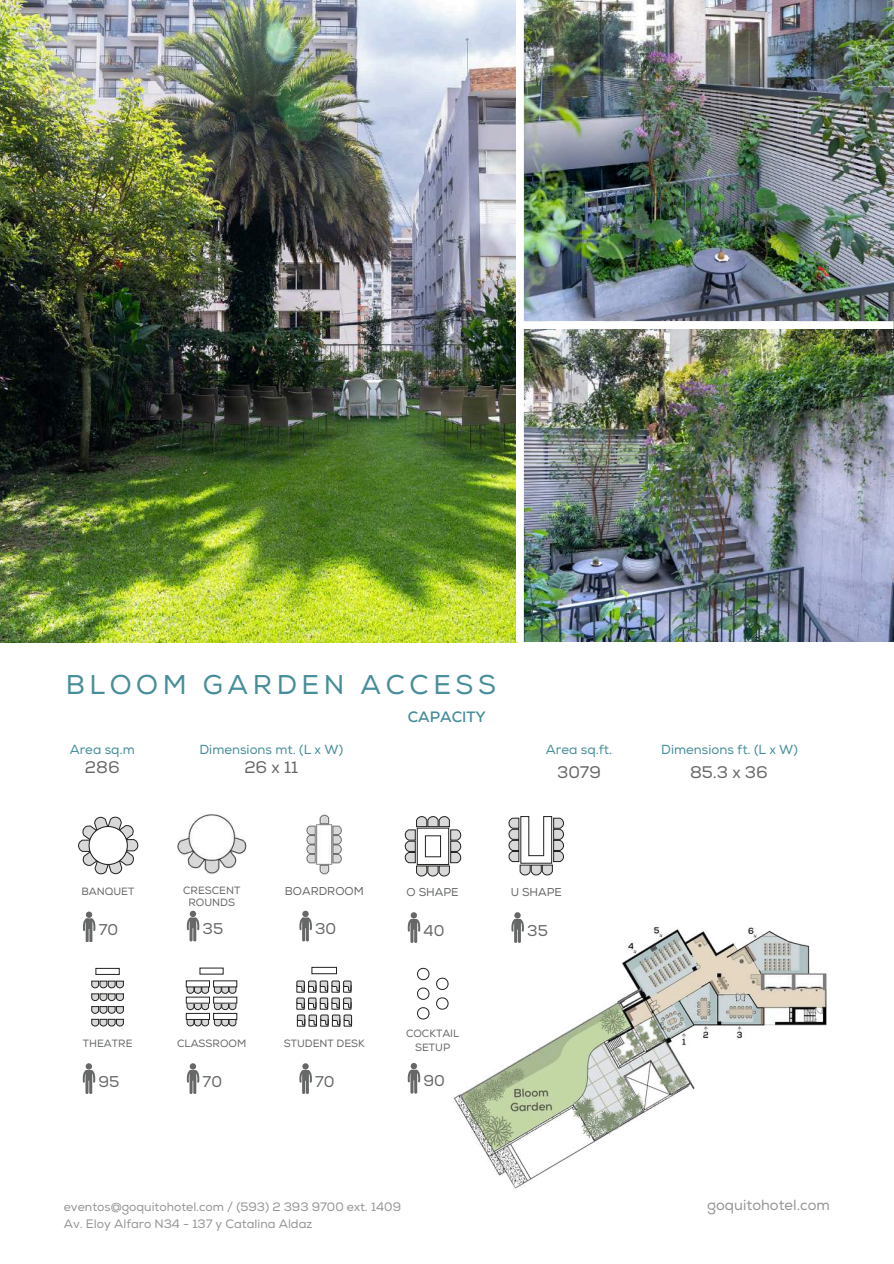
<style>
.page{position:relative;width:894px;height:1264px;background:#fff}
.page>*{position:absolute;margin:0;border:0;box-sizing:border-box;transform-origin:0 0}
.t1{font:27.15px "Nexa";letter-spacing:.17em;color:#468e99}
.t2{font:16.8px "Nexa";color:#656866}
.t3{font:15.6px "Nexa";color:#656866}
.t4{font:700 15px "Nexa";color:#468e99}
.t5{font:14.7px "Nexa";color:#939493}
.t6{font:13.05px "Nexa";color:#468e99}
.t7{font:12.15px/16.2px "Nexa";color:#939493}
.t8{font:11.4px "Nexa";color:#656866}
.t9{font:10.5px/12.3px "Nexa";color:#656866;text-align:center}
</style>
<div class="page">
<img style="left:0;top:0;width:516px;height:642px">
<svg style="left:78px;top:816px;width:60px;height:59px"></svg>
<svg style="left:83px;top:911px;width:13px;height:30px"></svg>
<img style="left:177px;top:814px;width:70px;height:60px">
<svg style="left:186px;top:917px;width:14px;height:24px"></svg>
<div style="left:190px;top:910px;width:6px;height:7px;background:#656866;border-radius:50%"></div>
<img style="left:306px;top:814px;width:36px;height:60px">
<svg style="left:299px;top:917px;width:13px;height:24px"></svg>
<div style="left:302px;top:910px;width:6px;height:7px;background:#656866;border-radius:50%"></div>
<svg style="left:91px;top:1006px;width:33px;height:20px"></svg>
<svg style="left:91px;top:980px;width:33px;height:20px"></svg>
<div style="left:96px;top:968px;width:23px;height:6px;border:1px solid #222221"></div>
<svg style="left:82px;top:1063px;width:14px;height:30px"></svg>
<svg style="left:186px;top:1002px;width:50px;height:7px"></svg>
<svg style="left:186px;top:986px;width:50px;height:7px"></svg>
<div style="left:186px;top:1013px;width:24px;height:6px;border:1px solid #222221"></div>
<svg style="left:186px;top:1018px;width:50px;height:8px"></svg>
<div style="left:213px;top:1013px;width:24px;height:6px;border:1px solid #222221"></div>
<svg style="left:186px;top:1063px;width:14px;height:30px"></svg>
<div style="left:311px;top:967px;width:25px;height:7px;border:1px solid #222221"></div>
<div style="left:343px;top:985px;width:8px;height:7px;border:1px solid #222221"></div>
<div style="left:308px;top:985px;width:8px;height:7px;border:1px solid #222221"></div>
<div style="left:320px;top:985px;width:8px;height:7px;border:1px solid #222221"></div>
<svg style="left:296px;top:980px;width:55px;height:11px"></svg>
<div style="left:331px;top:985px;width:8px;height:7px;border:1px solid #222221"></div>
<div style="left:343px;top:1002px;width:8px;height:7px;border:1px solid #222221"></div>
<div style="left:308px;top:1002px;width:8px;height:7px;border:1px solid #222221"></div>
<div style="left:320px;top:1002px;width:8px;height:7px;border:1px solid #222221"></div>
<svg style="left:296px;top:997px;width:55px;height:11px"></svg>
<div style="left:331px;top:1002px;width:8px;height:7px;border:1px solid #222221"></div>
<div style="left:344px;top:1019px;width:8px;height:7px;border:1px solid #222221"></div>
<div style="left:297px;top:1019px;width:8px;height:7px;border:1px solid #222221"></div>
<div style="left:309px;top:1019px;width:8px;height:7px;border:1px solid #222221"></div>
<div style="left:320px;top:1019px;width:8px;height:7px;border:1px solid #222221"></div>
<svg style="left:297px;top:1014px;width:55px;height:11px"></svg>
<div style="left:332px;top:1019px;width:8px;height:7px;border:1px solid #222221"></div>
<svg style="left:299px;top:1063px;width:13px;height:30px"></svg>
<svg style="left:404px;top:816px;width:57px;height:60px"></svg>
<svg style="left:407px;top:918px;width:14px;height:24px"></svg>
<div style="left:410px;top:912px;width:7px;height:6px;background:#656866;border-radius:50%"></div>
<svg style="left:508px;top:816px;width:55px;height:59px"></svg>
<svg style="left:417px;top:967px;width:12px;height:13px"></svg>
<svg style="left:436px;top:977px;width:10px;height:13px"></svg>
<svg style="left:417px;top:987px;width:12px;height:13px"></svg>
<svg style="left:436px;top:997px;width:10px;height:12px"></svg>
<svg style="left:417px;top:1007px;width:12px;height:12px"></svg>
<svg style="left:407px;top:1069px;width:14px;height:24px"></svg>
<svg style="left:410px;top:1062px;width:7px;height:7px"></svg>
<img style="left:446px;top:912px;width:381px;height:277px">
<img style="left:523px;top:0;width:370px;height:642px">
<div style="left:519px;top:321px;width:374px;height:8px;background:#fff"></div>
<h1 class="t1" style="left:66px;top:668px;width:432px">BLOOM GARDEN ACCESS</h1>
<p class="t4" style="left:407px;top:707px;width:80px">CAPACITY</p>
<p class="t6" style="left:70px;top:744px;width:67px">Area sq.m</p>
<h2 class="t2" style="left:85px;top:761px;width:36px">286</h2>
<p class="t6" style="left:199px;top:744px;width:145px">Dimensions mt. (L x W)</p>
<h2 class="t2" style="left:244px;top:761px;width:55px">26 x 11</h2>
<p class="t6" style="left:545px;top:744px;width:68px">Area sq.ft.</p>
<h2 class="t2" style="left:557px;top:766px;width:45px">3079</h2>
<p class="t9" style="left:81px;top:886px;width:54px">BANQUET</p>
<p class="t3" style="left:99px;top:923px;width:21px">70</p>
<p class="t9" style="left:83px;top:1038px;width:51px">THEATRE</p>
<p class="t3" style="left:98px;top:1075px;width:22px">95</p>
<p class="t9" style="left:183px;top:885px;width:59px">CRESCENT<br>ROUNDS</p>
<p class="t3" style="left:202px;top:923px;width:22px">35</p>
<p class="t8" style="left:285px;top:886px;width:80px">BOARDROOM</p>
<p class="t3" style="left:315px;top:923px;width:23px">30</p>
<p class="t9" style="left:177px;top:1038px;width:71px">CLASSROOM</p>
<p class="t3" style="left:202px;top:1075px;width:21px">70</p>
<p class="t9" style="left:284px;top:1038px;width:82px">STUDENT DESK</p>
<p class="t3" style="left:315px;top:1075px;width:21px">70</p>
<p class="t8" style="left:406px;top:888px;width:54px">O SHAPE</p>
<p class="t3" style="left:423px;top:924px;width:22px">40</p>
<p class="t9" style="left:406px;top:1028px;width:55px;line-height:14px">COCKTAIL<br>SETUP</p>
<p class="t3" style="left:423px;top:1075px;width:23px">90</p>
<p class="t8" style="left:510px;top:888px;width:53px">U SHAPE</p>
<p class="t3" style="left:527px;top:924px;width:22px">35</p>
<p class="t6" style="left:661px;top:744px;width:138px">Dimensions ft. (L x W)</p>
<h2 class="t2" style="left:689px;top:766px;width:79px">85.3 x 36</h2>
<p class="t7" style="left:64px;top:1200px;width:338px">eventos@goquitohotel.com / (593) 2 393 9700 ext. 1409<br>Av. Eloy Alfaro N34 - 137 y Catalina Aldaz</p>
<p class="t5" style="left:707px;top:1199px;width:124px">goquitohotel.com</p>
</div>
